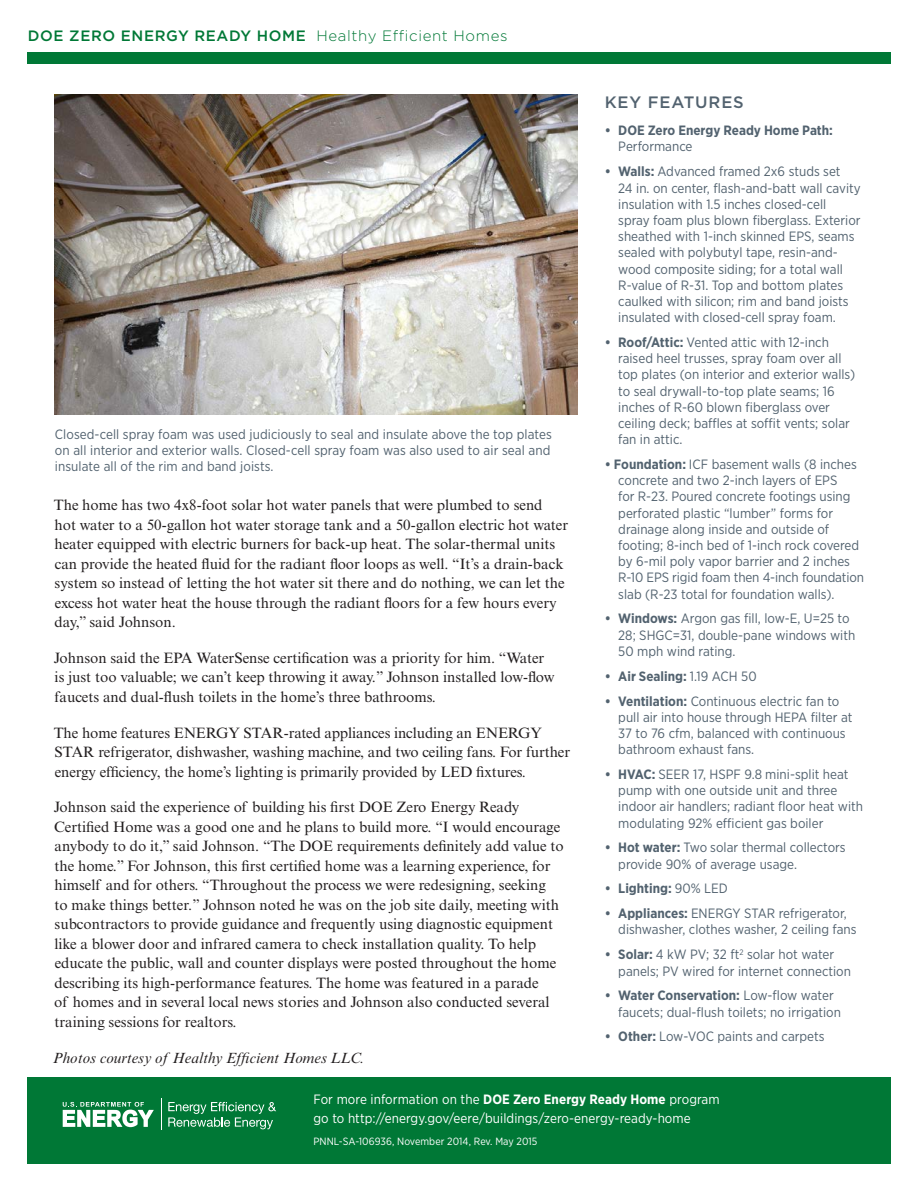
<style>
.page{position:relative;width:918px;height:1188px;background:#fff}
.page>*{position:absolute;margin:0;border:0;box-sizing:border-box;transform-origin:0 0}
.t1{font:500 16.5px "Gotham";letter-spacing:.05em;color:#52626f}
.t2{font:15px/19.5px "Times New Roman MT Std";color:#231f20}
.t3{font:500 15px "Gotham";letter-spacing:.04em;color:#007836}
.t4{font:italic 15px "Times New Roman MT Std";color:#231f20}
.t5{font:13.5px/16.2px "Gotham Narrow";color:#52626f}
.t6{font:13.5px/19.5px "Gotham Narrow";letter-spacing:.005em;color:#fff}
.t7{font:700 13.5px "Gotham Narrow";color:#52626f}
.t8{font:10.5px "Gotham Narrow";letter-spacing:.005em;color:#fff}
.s1{font-weight:300}
.s2{font-weight:700}
.s3{font-weight:400}
</style>
<div class="page">
<div style="left:27px;top:52px;width:864px;height:12px;background:#007836"></div>
<div style="left:27px;top:1077px;width:864px;height:87px;background:#007836"></div>
<svg style="left:63px;top:1102px;width:91px;height:25px"></svg>
<hr style="left:161px;top:1099px;width:1px;height:31px;background:#fff">
<svg style="left:168px;top:1102px;width:108px;height:27px"></svg>
<img style="left:54px;top:94px;width:523px;height:321px">
<p class="t3" style="left:28px;top:28px;width:481px">DOE ZERO ENERGY READY HOME <span class="s1">Healthy Efficient Homes</span></p>
<p class="t5" style="left:55px;top:426px;width:498px;text-align:justify">Closed-cell spray foam was used judiciously to seal and insulate above the top plates on all interior and exterior walls. Closed-cell spray foam was also used to air seal and insulate all of the rim and band joists.</p>
<p class="t2" style="left:54px;top:495px;width:516px">The home has two 4x8-foot solar hot water panels that were plumbed to send<br>hot water to a 50-gallon hot water storage tank and a 50-gallon electric hot water heater equipped with electric burners for back-up heat. The solar-thermal units can provide the heated fluid for the radiant floor loops as well. “It’s a drain-back system so instead of letting the hot water sit there and do nothing, we can let the excess hot water heat the house through the radiant floors for a few hours every day,” said Johnson.</p>
<p class="t2" style="left:54px;top:648px;width:502px">Johnson said the EPA WaterSense certification was a priority for him. “Water is just too valuable; we can’t keep throwing it away.” Johnson installed low-flow faucets and dual-flush toilets in the home’s three bathrooms.</p>
<p class="t2" style="left:54px;top:723px;width:518px">The home features ENERGY STAR-rated appliances including an ENERGY<br>STAR refrigerator, dishwasher, washing machine, and two ceiling fans. For further energy efficiency, the home’s lighting is primarily provided by LED fixtures.</p>
<p class="t2" style="left:54px;top:798px;width:512px">Johnson said the experience of building his first DOE Zero Energy Ready Certified Home was a good one and he plans to build more. “I would encourage anybody to do it,” said Johnson. “The DOE requirements definitely add value to the home.” For Johnson, this first certified home was a learning experience, for himself and for others. “Throughout the process we were redesigning, seeking<br>to make things better.” Johnson noted he was on the job site daily, meeting with subcontractors to provide guidance and frequently using diagnostic equipment like a blower door and infrared camera to check installation quality. To help educate the public, wall and counter displays were posted throughout the home describing its high-performance features. The home was featured in a parade<br>of homes and in several local news stories and Johnson also conducted several training sessions for realtors.</p>
<p class="t4" style="left:53px;top:1049px;width:313px">Photos courtesy of Healthy Efficient Homes LLC.</p>
<p class="t1" style="left:605px;top:93px;width:141px">KEY FEATURES</p>
<p class="t7" style="left:605px;top:122px;width:230px">• DOE Zero Energy Ready Home Path:</p>
<p class="t5" style="left:618px;top:138px;width:76px">Performance</p>
<p class="t5" style="left:618px;top:163px;width:244px;text-indent:-14px"><span class="s2">• Walls:</span> Advanced framed 2x6 studs set<br>24 in. on center, flash-and-batt wall cavity insulation with 1.5 inches closed-cell spray foam plus blown fiberglass. Exterior sheathed with 1-inch skinned EPS, seams sealed with polybutyl tape, resin-and&shy;wood composite siding; for a total wall R-value of R-31. Top and bottom plates caulked with silicon; rim and band joists insulated with closed-cell spray foam.</p>
<p class="t5" style="left:618px;top:334px;width:239px;text-indent:-14px"><span class="s2">• Roof/Attic:</span> Vented attic with 12-inch raised heel trusses, spray foam over all top plates (on interior and exterior walls) to seal drywall-to-top plate seams; 16 inches of R-60 blown fiberglass over ceiling deck; baffles at soffit vents; solar fan in attic.</p>
<p class="t5" style="left:618px;top:456px;width:247px;text-indent:-14px"><span class="s2">• Foundation:</span> ICF basement walls (8 inches concrete and two 2-inch layers of EPS<br>for R-23. Poured concrete footings using perforated plastic “lumber” forms for drainage along inside and outside of footing; 8-inch bed of 1-inch rock covered by 6-mil poly vapor barrier and 2 inches R-10 EPS rigid foam then 4-inch foundation slab (R-23 total for foundation walls).</p>
<p class="t5" style="left:618px;top:610px;width:239px;text-indent:-14px"><span class="s2">• Windows:</span> Argon gas fill, low-E, U=25 to<br>28; SHGC=31, double-pane windows with<br>50 mph wind rating.</p>
<p class="t7" style="left:605px;top:667px;width:153px">• Air Sealing: <span class="s3">1.19 ACH 50</span></p>
<p class="t5" style="left:618px;top:692px;width:236px;text-indent:-14px"><span class="s2">• Ventilation:</span> Continuous electric fan to pull air into house through HEPA filter at 37 to 76 cfm, balanced with continuous bathroom exhaust fans.</p>
<p class="t5" style="left:618px;top:766px;width:246px;text-indent:-14px"><span class="s2">• HVAC:</span> SEER 17, HSPF 9.8 mini-split heat pump with one outside unit and three indoor air handlers; radiant floor heat with modulating 92% efficient gas boiler</p>
<p class="t5" style="left:618px;top:839px;width:229px;text-indent:-14px"><span class="s2">• Hot water:</span> Two solar thermal collectors provide 90% of average usage.</p>
<p class="t7" style="left:605px;top:880px;width:125px">• Lighting: <span class="s3">90% LED</span></p>
<p class="t5" style="left:618px;top:905px;width:240px;text-indent:-14px"><span class="s2">• Appliances:</span> ENERGY STAR refrigerator, dishwasher, clothes washer, 2 ceiling fans</p>
<p class="t5" style="left:618px;top:946px;width:234px;text-indent:-13px"><span class="s2">• Solar:</span> 4 kW PV; 32 ft<sup>2</sup> solar hot water panels; PV wired for internet connection</p>
<p class="t5" style="left:618px;top:987px;width:224px;text-indent:-14px"><span class="s2">• Water Conservation:</span> Low-flow water faucets; dual-flush toilets; no irrigation</p>
<p class="t5" style="left:605px;top:1028px;width:221px"><span class="s2">• Other:</span> Low-VOC paints and carpets</p>
<p class="t6" style="left:313px;top:1089px;width:408px">For more information on the <span class="s2">DOE Zero Energy Ready Home</span> program go to http://energy.gov/eere/buildings/zero-energy-ready-home</p>
<p class="t8" style="left:313px;top:1134px;width:226px">PNNL-SA-106936, November 2014, Rev. May 2015</p>
</div>
